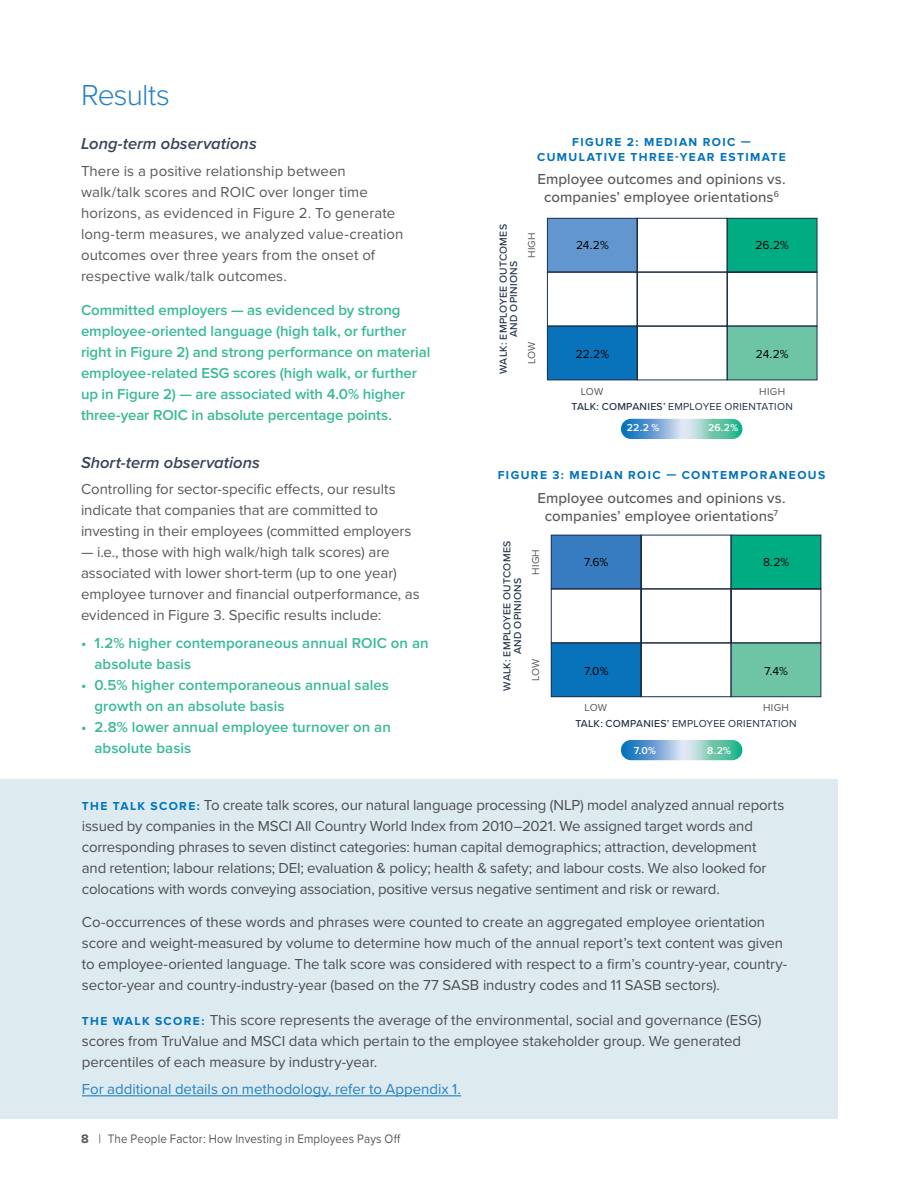
<style>
.page{position:relative;width:918px;height:1188px;background:#fff}
.page>*{position:absolute;margin:0;border:0;box-sizing:border-box;transform-origin:0 0}
.t1{font:300 30px "Proxima Nova";letter-spacing:-.025em;color:#2580c3}
.t2{font:italic 600 16.5px "Proxima Nova";color:#394359}
.t3{font:15px/21px "Proxima Nova";letter-spacing:-.01em;color:#4d4d4f}
.t4{font:15px/21px "Proxima Nova";color:#58595b}
.t5{font:600 15px/21px "Proxima Nova";letter-spacing:-.005em;color:#3aba96}
.t6{font:500 15px/18px "Proxima Nova";letter-spacing:.005em;color:#58595b;text-align:center}
.t7{font:15px "Proxima Nova";color:#2580c3}
.t8{font:12.75px "Proxima Nova";letter-spacing:.015em;color:#58595b}
.t9{font:700 12px/15px "Proxima Nova";letter-spacing:.12em;color:#0073bc;text-align:center}
.t10{font:12px "Proxima Nova";letter-spacing:-.01em;color:#000}
.t11{font:10.5px "Proxima Nova";letter-spacing:.025em;color:#1e3048}
.t12{font:500 10.5px/10.5px "Proxima Nova";letter-spacing:.025em;color:#1e3048;text-align:center}
.t13{font:10.5px "Proxima Nova";letter-spacing:.025em;color:#58595b}
.t14{font:600 10.5px "Proxima Nova";color:#fff}
.s1{font-weight:500}
.s2{font-weight:700;font-size:12px;color:#0073bc}
.s3{font-weight:700}
</style>
<div class="page">
<div style="left:0;top:779px;width:838px;height:340px;background:#ddebf1"></div>
<hr style="left:82px;top:1095px;width:379px;height:1px;background:#0073bc">
<svg style="left:547px;top:218px;width:270px;height:162px"></svg>
<div style="left:727px;top:326px;width:90px;height:54px;background:#6dc5a6;border:1px solid #1e3048"></div>
<svg style="left:551px;top:535px;width:270px;height:162px"></svg>
<div style="left:731px;top:643px;width:90px;height:54px;background:#6dc5a6;border:1px solid #1e3048"></div>
<svg style="left:621px;top:419px;width:121px;height:20px;background:#76b7c7"></svg>
<svg style="left:621px;top:740px;width:121px;height:20px;background:#76b7c7"></svg>
<h1 class="t1" style="left:81px;top:72px;width:91px">Results</h1>
<p class="t2" style="left:81px;top:131px;width:177px">Long-term observations</p>
<p class="t4" style="left:81px;top:159px;width:324px">There is a positive relationship between walk/talk scores and ROIC over longer time horizons, as evidenced in Figure 2. To generate long-term measures, we analyzed value-creation outcomes over three years from the onset of respective walk/talk outcomes.</p>
<p class="t5" style="left:81px;top:300px;width:351px">Committed employers — as evidenced by strong employee-oriented language (high talk, or further right in Figure 2) and strong performance on material employee-related ESG scores (high walk, or further up in Figure 2) — are associated with 4.0% higher three-year ROIC in absolute percentage points.</p>
<p class="t2" style="left:81px;top:450px;width:180px">Short-term observations</p>
<p class="t4" style="left:81px;top:478px;width:332px">Controlling for sector-specific effects, our results indicate that companies that are committed to investing in their employees (committed employers</p>
<p class="t4" style="left:81px;top:541px;width:340px">— i.e., those with high walk/high talk scores) are associated with lower short-term (up to one year) employee turnover and financial outperformance, as evidenced in Figure 3. Specific results include:</p>
<p class="t5" style="left:94px;top:633px;width:336px;text-indent:-14px">• 1.2% higher contemporaneous annual ROIC on an absolute basis</p>
<p class="t5" style="left:94px;top:675px;width:296px;text-indent:-14px">• 0.5% higher contemporaneous annual sales growth on an absolute basis</p>
<p class="t5" style="left:94px;top:717px;width:298px;text-indent:-14px">• 2.8% lower annual employee turnover on an absolute basis</p>
<p class="t12" style="left:498px;top:374px;width:151px;rotate:-90deg">WALK: EMPLOYEE OUTCOMES<br>AND OPINIONS</p>
<p class="t9" style="left:537px;top:134px;width:250px">FIGURE 2: MEDIAN ROIC —<br>CUMULATIVE THREE-YEAR ESTIMATE</p>
<p class="t6" style="left:537px;top:169px;width:250px">Employee outcomes and opinions vs. companies’ employee orientations<sup>6</sup></p>
<p class="t13" style="left:524px;top:258px;width:27px;rotate:-90deg">HIGH</p>
<p class="t13" style="left:524px;top:364px;width:24px;rotate:-90deg">LOW</p>
<p class="t10" style="left:576px;top:236px;width:34px">24.2%</p>
<p class="t10" style="left:756px;top:236px;width:35px">26.2%</p>
<p class="t10" style="left:576px;top:345px;width:35px">22.2%</p>
<p class="t10" style="left:756px;top:345px;width:34px">24.2%</p>
<p class="t13" style="left:581px;top:383px;width:24px">LOW</p>
<p class="t13" style="left:759px;top:383px;width:27px">HIGH</p>
<p class="t11" style="left:571px;top:399px;width:223px"><span class="s1">TALK: COMPANIES’</span> EMPLOYEE ORIENTATION</p>
<p class="t14" style="left:627px;top:421px;width:34px">22.2 %</p>
<p class="t14" style="left:708px;top:421px;width:32px">26.2%</p>
<p class="t9" style="left:498px;top:468px;width:329px">FIGURE 3: MEDIAN ROIC — CONTEMPORANEOUS</p>
<p class="t6" style="left:537px;top:488px;width:250px">Employee outcomes and opinions vs. companies’ employee orientations<sup>7</sup></p>
<p class="t12" style="left:501px;top:691px;width:151px;rotate:-90deg">WALK: EMPLOYEE OUTCOMES<br>AND OPINIONS</p>
<p class="t13" style="left:528px;top:575px;width:27px;rotate:-90deg">HIGH</p>
<p class="t13" style="left:528px;top:681px;width:24px;rotate:-90deg">LOW</p>
<p class="t10" style="left:584px;top:553px;width:26px">7.6%</p>
<p class="t10" style="left:763px;top:553px;width:28px">8.2%</p>
<p class="t10" style="left:584px;top:662px;width:26px">7.0%</p>
<p class="t10" style="left:764px;top:662px;width:25px">7.4%</p>
<p class="t13" style="left:585px;top:700px;width:24px">LOW</p>
<p class="t13" style="left:763px;top:700px;width:27px">HIGH</p>
<p class="t11" style="left:575px;top:716px;width:223px"><span class="s1">TALK: COMPANIES’</span> EMPLOYEE ORIENTATION</p>
<p class="t14" style="left:634px;top:744px;width:24px">7.0%</p>
<p class="t14" style="left:707px;top:744px;width:25px">8.2%</p>
<p class="t3" style="left:82px;top:794px;width:704px"><span class="s2">THE TALK SCORE:</span> To create talk scores, our natural language processing (NLP) model analyzed annual reports issued by companies in the MSCI All Country World Index from 2010–2021. We assigned target words and corresponding phrases to seven distinct categories: human capital demographics; attraction, development and retention; labour relations; DEI; evaluation &amp; policy; health &amp; safety; and labour costs. We also looked for colocations with words conveying association, positive versus negative sentiment and risk or reward.</p>
<p class="t3" style="left:82px;top:911px;width:707px">Co-occurrences of these words and phrases were counted to create an aggregated employee orientation score and weight-measured by volume to determine how much of the annual report’s text content was given to employee-oriented language. The talk score was considered with respect to a firm’s country-year, country&shy;sector-year and country-industry-year (based on the 77 SASB industry codes and 11 SASB sectors).</p>
<p class="t3" style="left:82px;top:1009px;width:681px"><span class="s2">THE WALK SCORE:</span> This score represents the average of the environmental, social and governance (ESG) scores from TruValue and MSCI data which pertain to the employee stakeholder group. We generated percentiles of each measure by industry-year.</p>
<p class="t7" style="left:82px;top:1077px;width:381px">For additional details on methodology, refer to Appendix 1.</p>
<p class="t8" style="left:81px;top:1129px;width:321px"><span class="s3">8</span> | The People Factor: How Investing in Employees Pays Off</p>
</div>
